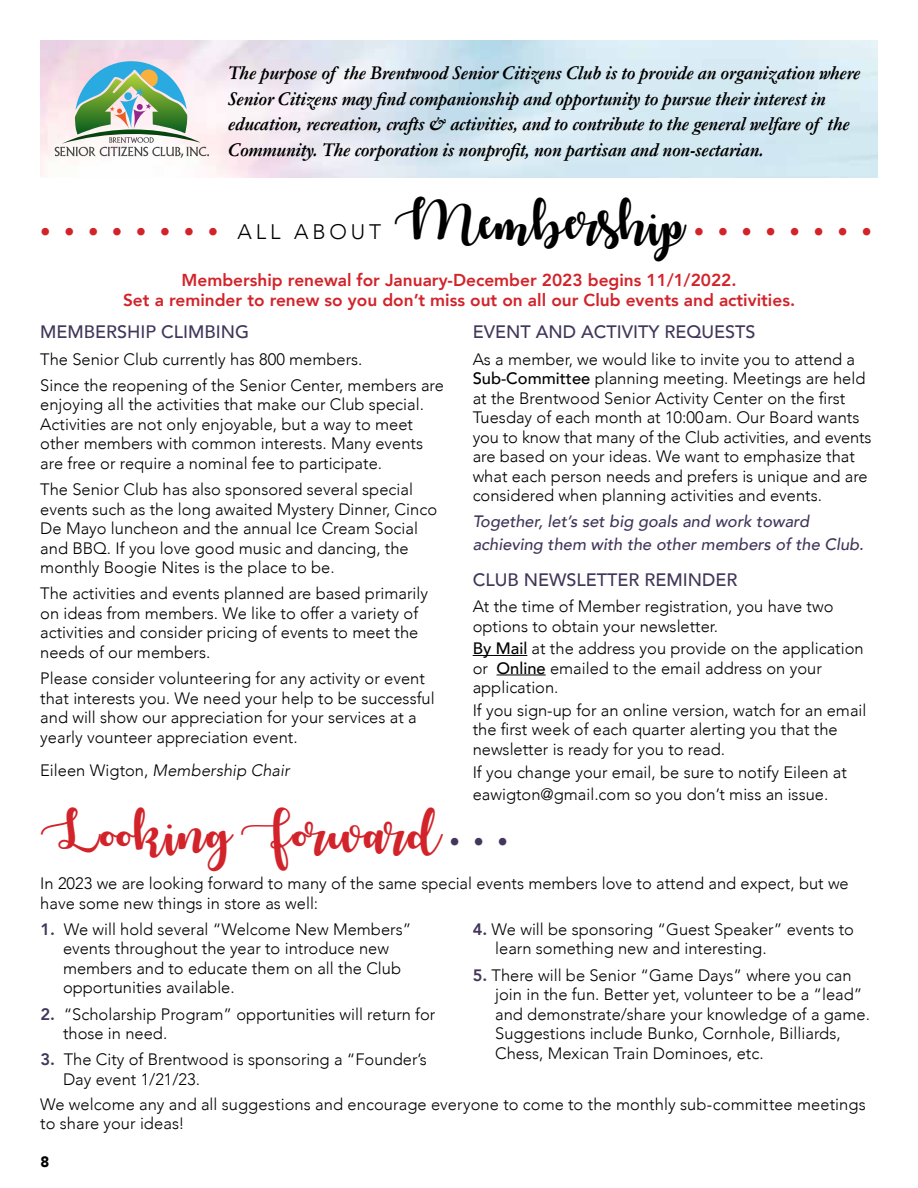
<style>
.page{position:relative;width:918px;height:1188px;background:#fff}
.page>*{position:absolute;margin:0;border:0;box-sizing:border-box;transform-origin:0 0}
.t1{font:45px "Autumnin November";letter-spacing:.01em;color:#d2232a}
.t2{font:300 21px "Avenir";letter-spacing:.19em;color:#d2232a}
.t3{font:italic 700 20.25px/25.5px "Garamond MT Std";color:#000;scale:.9 1}
.t4{font:500 18px "Avenir";color:#42365a}
.t5{font:800 17.25px/19.5px "Avenir";color:#d2232a;text-align:center}
.t6{font:300 16.5px/19.5px "Avenir";color:#000}
.t7{font:italic 500 16.5px/22.5px "Avenir";color:#42365a}
.t8{font:italic 300 16.5px "Avenir";letter-spacing:.005em;color:#000}
.t9{font:900 15px "Avenir";color:#000}
.s1{color:#000}
.s2{font-family:"Autumnin November";font-weight:400;font-size:45px;color:#000}
.s3{font-style:normal}
.s4{font-weight:500}
.s5{font-family:"Avenir";font-weight:300;font-size:21px;color:#42365a}
.s6{font-weight:800;color:#42365a}
</style>
<div class="page">
<hr style="left:473px;top:655px;width:54px;height:1px;background:#000">
<hr style="left:497px;top:675px;width:49px;height:1px;background:#000">
<svg style="left:55px;top:61px;width:154px;height:97px"></svg>
<p class="t3" style="left:228px;top:61px;width:704px">The purpose of the Brentwood Senior Citizens Club is to provide an organization where Senior Citizens may find companionship and opportunity to pursue their interest in education, recreation, crafts &amp; activities, and to contribute to the general welfare of the Community. The corporation is nonprofit, non partisan and non-sectarian.</p>
<p class="t2" style="left:40px;top:219px;width:833px">• • • • • • • • <span class="s1">ALL ABOUT</span> <span class="s2">Membership</span> • • • • • • • •</p>
<p class="t5" style="left:123px;top:270px;width:674px">Membership renewal for January-December 2023 begins 11/1/2022.<br>Set a reminder to renew so you don’t miss out on all our Club events and activities.</p>
<p class="t4" style="left:40px;top:316px;width:210px">MEMBERSHIP CLIMBING</p>
<p class="t6" style="left:40px;top:346px;width:405px;line-height:26.2px">The Senior Club currently has 800 members.<br>Since the reopening of the Senior Center, members are</p>
<p class="t6" style="left:40px;top:395px;width:385px">enjoying all the activities that make our Club special.<br>Activities are not only enjoyable, but a way to meet other members with common interests. Many events are free or require a nominal fee to participate.</p>
<p class="t6" style="left:40px;top:480px;width:398px">The Senior Club has also sponsored several special events such as the long awaited Mystery Dinner, Cinco De Mayo luncheon and the annual Ice Cream Social and BBQ. If you love good music and dancing, the monthly Boogie Nites is the place to be.</p>
<p class="t6" style="left:40px;top:584px;width:389px">The activities and events planned are based primarily on ideas from members. We like to offer a variety of activities and consider pricing of events to meet the needs of our members.</p>
<p class="t6" style="left:40px;top:669px;width:396px">Please consider volunteering for any activity or event that interests you. We need your help to be successful and will show our appreciation for your services at a yearly vounteer appreciation event.</p>
<p class="t8" style="left:40px;top:760px;width:251px"><span class="s3">Eileen Wigton,</span> Membership Chair</p>
<p class="t4" style="left:473px;top:316px;width:284px">EVENT AND ACTIVITY REQUESTS</p>
<p class="t6" style="left:473px;top:349px;width:400px">As a member, we would like to invite you to attend a <span class="s4">Sub-Committee</span> planning meeting. Meetings are held at the Brentwood Senior Activity Center on the first Tuesday of each month at 10:00am. Our Board wants you to know that many of the Club activities, and events are based on your ideas. We want to emphasize that what each person needs and prefers is unique and are considered when planning activities and events.</p>
<p class="t7" style="left:473px;top:511px;width:393px">Together, let’s set big goals and work toward achieving them with the other members of the Club.</p>
<p class="t4" style="left:473px;top:564px;width:266px">CLUB NEWSLETTER REMINDER</p>
<p class="t6" style="left:473px;top:597px;width:362px">At the time of Member registration, you have two options to obtain your newsletter.</p>
<p class="t6" style="left:473px;top:639px;width:393px"><span class="s4">By Mail</span> at the address you provide on the application or <span class="s4">Online</span> emailed to the email address on your application.</p>
<p class="t6" style="left:473px;top:701px;width:395px">If you sign-up for an online version, watch for an email the first week of each quarter alerting you that the newsletter is ready for you to read.</p>
<p class="t6" style="left:473px;top:761px;width:376px;line-height:22.2px">If you change your email, be sure to notify Eileen at eawigton@gmail.com so you don’t miss an issue.</p>
<h1 class="t1" style="left:40px;top:807px;width:469px">Looking Forward <span class="s5">• • •</span></h1>
<p class="t6" style="left:40px;top:874px;width:810px">In 2023 we are looking forward to many of the same special events members love to attend and expect, but we have some new things in store as well:</p>
<p class="t6" style="left:63px;top:920px;width:350px;text-indent:-23px"><span class="s6">1.</span> We will hold several “Welcome New Members” events throughout the year to introduce new members and to educate them on all the Club opportunities available.</p>
<p class="t6" style="left:63px;top:1004px;width:374px;text-indent:-23px"><span class="s6">2.</span> “Scholarship Program” opportunities will return for those in need.</p>
<p class="t6" style="left:63px;top:1050px;width:366px;text-indent:-23px"><span class="s6">3.</span> The City of Brentwood is sponsoring a “Founder’s<br>Day event 1/21/23.</p>
<p class="t6" style="left:495px;top:920px;width:360px;text-indent:-23px"><span class="s6">4.</span> We will be sponsoring “Guest Speaker” events to learn something new and interesting.</p>
<p class="t6" style="left:495px;top:965px;width:376px;text-indent:-23px"><span class="s6">5.</span> There will be Senior “Game Days” where you can join in the fun. Better yet, volunteer to be a “lead” and demonstrate/share your knowledge of a game.<br>Suggestions include Bunko, Cornhole, Billiards, Chess, Mexican Train Dominoes, etc.</p>
<p class="t6" style="left:40px;top:1094px;width:827px">We welcome any and all suggestions and encourage everyone to come to the monthly sub-committee meetings to share your ideas!</p>
<p class="t9" style="left:40px;top:1149px;width:10px">8</p>
</div>
